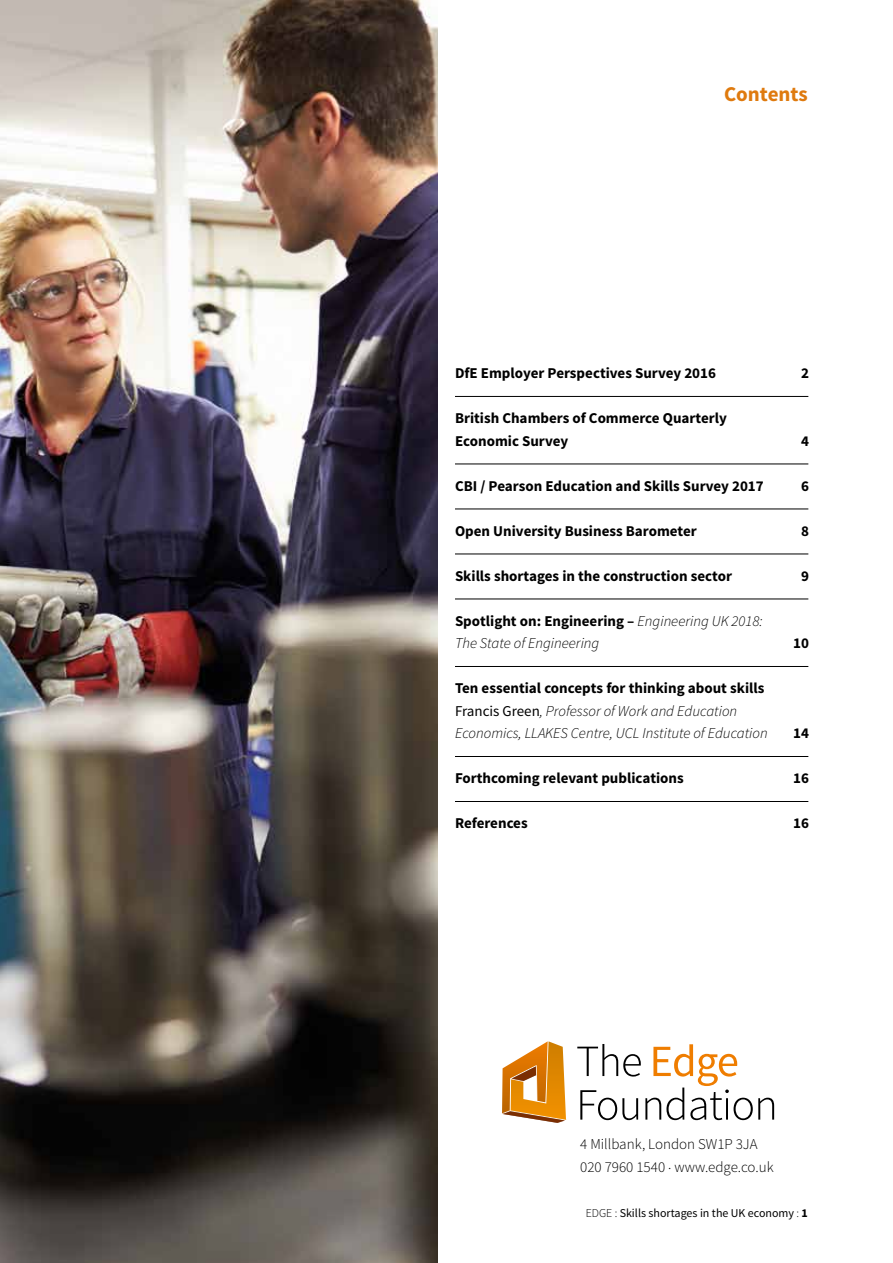
<style>
.page{position:relative;width:893px;height:1263px;background:#fff}
.page>*{position:absolute;margin:0;border:0;box-sizing:border-box;transform-origin:0 0}
.t1{font:700 21px "Source Sans Pro";color:#df7a0e}
.t2{font:700 15px/22.5px "Source Sans Pro";color:#000}
.t3{font:italic 300 15px/22.5px "Source Sans Pro";color:#000}
.t4{font:300 15px/22.5px "Source Sans Pro";color:#000}
.t5{font:12px "Source Sans Pro";color:#000}
.s1{font-weight:700;font-style:normal}
.s2{font-weight:400;font-style:normal}
.s3{font-weight:300}
.s4{font-weight:700}
</style>
<div class="page">
<img style="left:0;top:0;width:438px;height:1263px">
<hr style="left:455px;top:396px;width:353px;height:1px;background:#000">
<hr style="left:455px;top:464px;width:353px;height:1px;background:#000">
<hr style="left:455px;top:509px;width:353px;height:1px;background:#000">
<hr style="left:455px;top:554px;width:353px;height:1px;background:#000">
<hr style="left:455px;top:599px;width:353px;height:1px;background:#000">
<hr style="left:455px;top:666px;width:353px;height:1px;background:#000">
<hr style="left:455px;top:756px;width:353px;height:1px;background:#000">
<hr style="left:455px;top:801px;width:353px;height:1px;background:#000">
<svg style="left:502px;top:1041px;width:64px;height:82px"></svg>
<svg style="left:577px;top:1044px;width:197px;height:76px"></svg>
<h1 class="t1" style="left:724px;top:80px;width:85px">Contents</h1>
<p class="t2" style="left:455px;top:363px;width:263px">DfE Employer Perspectives Survey 2016</p>
<p class="t2" style="left:801px;top:363px;width:9px">2</p>
<p class="t2" style="left:455px;top:408px;width:273px">British Chambers of Commerce Quarterly<br>Economic Survey</p>
<p class="t2" style="left:801px;top:430px;width:9px">4</p>
<p class="t2" style="left:455px;top:475px;width:310px">CBI / Pearson Education and Skills Survey 2017</p>
<p class="t2" style="left:801px;top:475px;width:9px">6</p>
<p class="t2" style="left:455px;top:520px;width:243px">Open University Business Barometer</p>
<p class="t2" style="left:801px;top:520px;width:9px">8</p>
<p class="t2" style="left:455px;top:565px;width:279px">Skills shortages in the construction sector</p>
<p class="t2" style="left:801px;top:565px;width:9px">9</p>
<p class="t3" style="left:455px;top:610px;width:309px"><span class="s1">Spotlight on: Engineering –</span> Engineering UK 2018:<br>The State of Engineering</p>
<p class="t2" style="left:793px;top:633px;width:17px">10</p>
<p class="t3" style="left:455px;top:677px;width:314px"><span class="s1">Ten essential concepts for thinking about skills<br></span><span class="s2">Francis Green</span>, Professor of Work and Education<br>Economics, LLAKES Centre, UCL Institute of Education</p>
<p class="t2" style="left:793px;top:723px;width:17px">14</p>
<p class="t2" style="left:455px;top:768px;width:230px">Forthcoming relevant publications</p>
<p class="t2" style="left:793px;top:768px;width:17px">16</p>
<p class="t2" style="left:455px;top:813px;width:74px">References</p>
<p class="t2" style="left:793px;top:813px;width:17px">16</p>
<p class="t4" style="left:580px;top:1133px;width:195px">4 Millbank, London SW1P 3JA<br>020 7960 1540 . www.edge.co.uk</p>
<p class="t5" style="left:586px;top:1205px;width:224px"><span class="s3">EDGE :</span> Skills shortages in the UK economy <span class="s3">:</span> <span class="s4">1</span></p>
</div>
